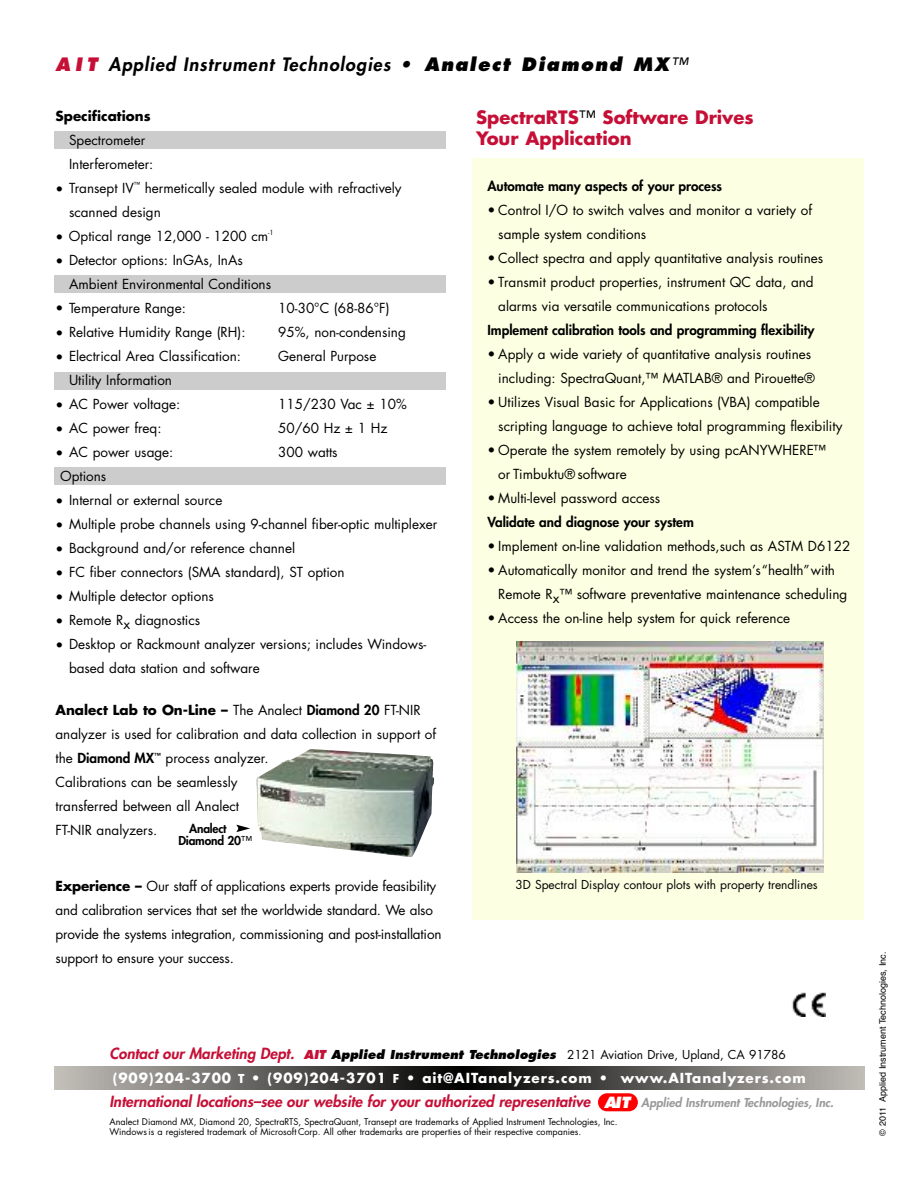
<style>
.page{position:relative;width:918px;height:1188px;background:#fff}
.page>*{position:absolute;margin:0;border:0;box-sizing:border-box;transform-origin:0 0}
.t1{font:italic 800 18px "Futura";letter-spacing:.06em;color:#000}
.t2{font:700 18px/21px "Futura";color:#c50f36}
.t3{font:italic 800 15px "Futura";color:#c50f36}
.t4{font:13.5px/24px "Futura";color:#000}
.t5{font:800 13.5px "Futura";color:#000}
.t6{font:700 13.5px "Futura";letter-spacing:.07em;color:#fff}
.t7{font:700 13.5px "Futura";color:#000}
.t8{font:12px "Futura";color:#000}
.t9{font:italic 800 12px "Futura";color:#999}
.t10{font:800 12px/12px "Futura";letter-spacing:-.015em;color:#000}
.t11{font:9px/10.5px "Futura";color:#000}
.t12{font:9px "Helvetica";color:#000}
.s1{color:#c50f36}
.s2{font-style:inherit}
.s3{font-weight:400}
.s4{font-weight:700}
.s5{font-weight:800}
.s6{font-weight:400;color:#000}
.s7{font-weight:800;font-style:italic;font-size:15px;color:#c50f36}
.s8{font-weight:800;font-style:italic;color:#c50f36}
.s9{font-weight:800;font-style:italic}
.s10{font-size:12px}
.s11{font-size:15px;color:#fff}
</style>
<div class="page">
<div style="left:472px;top:158px;width:392px;height:761px;background:#fcffe1"></div>
<div style="left:54px;top:131px;width:392px;height:18px;background:#ccc"></div>
<div style="left:54px;top:276px;width:392px;height:17px;background:#ccc"></div>
<div style="left:54px;top:372px;width:392px;height:18px;background:#ccc"></div>
<div style="left:54px;top:468px;width:392px;height:17px;background:#ccc"></div>
<svg style="left:236px;top:825px;width:14px;height:7px"></svg>
<img style="left:256px;top:749px;width:178px;height:108px">
<img style="left:516px;top:642px;width:307px;height:230px">
<img style="left:792px;top:992px;width:33px;height:25px">
<svg style="left:54px;top:1066px;width:810px;height:24px;background:#615f5c"></svg>
<div style="left:598px;top:1093px;width:40px;height:18px;background:#f00;border-radius:9px"></div>
<h1 class="t1" style="left:55px;top:56px;width:633px"><span class="s1">A I T</span> Applied Instrument Technologies <span class="s2">• Analect Diamond MX</span><span class="s3">™</span></h1>
<p class="t7" style="left:56px;top:109px;width:97px">Specifications</p>
<p class="t4" style="left:69px;top:129px;width:86px">Spectrometer<br>Interferometer:</p>
<p class="t4" style="left:69px;top:177px;width:334px;text-indent:-13px">• Transept IV<sup>™</sup> hermetically sealed module with refractively scanned design</p>
<p class="t4" style="left:55px;top:225px;width:220px">• Optical range 12,000 - 1200 cm<sup>-1</sup></p>
<p class="t4" style="left:69px;top:249px;width:204px;text-indent:-14px">• Detector options: InGAs, InAs<br>Ambient Environmental Conditions</p>
<p class="t4" style="left:56px;top:297px;width:132px">• Temperature Range:</p>
<p class="t4" style="left:278px;top:297px;width:113px">10-30°C (68-86°F)</p>
<p class="t4" style="left:56px;top:321px;width:192px">• Relative Humidity Range (RH):</p>
<p class="t4" style="left:278px;top:321px;width:129px">95%, non-condensing</p>
<p class="t4" style="left:56px;top:345px;width:187px">• Electrical Area Classification:</p>
<p class="t4" style="left:278px;top:345px;width:100px">General Purpose</p>
<p class="t4" style="left:69px;top:369px;width:105px">Utility Information</p>
<p class="t4" style="left:56px;top:393px;width:126px">• AC Power voltage:</p>
<p class="t4" style="left:278px;top:393px;width:130px">115/230 Vac ± 10%</p>
<p class="t4" style="left:56px;top:417px;width:108px">• AC power freq:</p>
<p class="t4" style="left:278px;top:417px;width:111px">50/60 Hz ± 1 Hz</p>
<p class="t4" style="left:56px;top:441px;width:119px">• AC power usage:</p>
<p class="t4" style="left:278px;top:441px;width:61px">300 watts</p>
<p class="t4" style="left:60px;top:465px;width:48px">Options</p>
<p class="t4" style="left:56px;top:489px;width:168px">• Internal or external source</p>
<p class="t4" style="left:56px;top:513px;width:383px">• Multiple probe channels using 9-channel fiber-optic multiplexer</p>
<p class="t4" style="left:56px;top:537px;width:241px">• Background and/or reference channel</p>
<p class="t4" style="left:56px;top:561px;width:291px">• FC fiber connectors (SMA standard), ST option</p>
<p class="t4" style="left:56px;top:585px;width:160px">• Multiple detector options</p>
<p class="t4" style="left:56px;top:609px;width:146px">• Remote Rx diagnostics</p>
<p class="t4" style="left:69px;top:633px;width:359px;text-indent:-14px">• Desktop or Rackmount analyzer versions; includes Windows&shy;based data station and software</p>
<p class="t4" style="left:55px;top:699px;width:382px"><span class="s4">Analect Lab to On-Line –</span> The Analect <span class="s5">Diamond 20</span> FT-NIR analyzer is used for calibration and data collection in support of the <span class="s5">Diamond MX</span><sup>™</sup> process analyzer.<br>Calibrations can be seamlessly<br>transferred between all Analect<br>FT-NIR analyzers.</p>
<p class="t10" style="left:178px;top:823px;width:75px;text-indent:11px">Analect<br>Diamond 20<span class="s3">™</span></p>
<p class="t4" style="left:56px;top:875px;width:388px"><span class="s4">Experience –</span> Our staff of applications experts provide feasibility and calibration services that set the worldwide standard. We also provide the systems integration, commissioning and post-installation support to ensure your success.</p>
<h1 class="t2" style="left:476px;top:109px;width:279px">SpectraRTS<span class="s6">™</span> Software Drives<br>Your Application</h1>
<p class="t5" style="left:488px;top:179px;width:236px">Automate many aspects of your process</p>
<p class="t4" style="left:498px;top:199px;width:315px;text-indent:-11px">• Control I/O to switch valves and monitor a variety of sample system conditions</p>
<p class="t4" style="left:487px;top:247px;width:337px">• Collect spectra and apply quantitative analysis routines</p>
<p class="t4" style="left:498px;top:271px;width:317px;text-indent:-11px">• Transmit product properties, instrument QC data, and alarms via versatile communications protocols</p>
<p class="t5" style="left:488px;top:323px;width:328px">Implement calibration tools and programming flexibility</p>
<p class="t4" style="left:488px;top:343px;width:329px;text-align:right">• Apply a wide variety of quantitative analysis routines including: SpectraQuant,™ MATLAB® and Pirouette®</p>
<p class="t4" style="left:498px;top:391px;width:346px;text-indent:-11px">• Utilizes Visual Basic for Applications (VBA) compatible scripting language to achieve total programming flexibility</p>
<p class="t4" style="left:498px;top:439px;width:329px;text-indent:-11px">• Operate the system remotely by using pcANYWHERE™ or Timbuktu® software</p>
<p class="t4" style="left:488px;top:487px;width:174px">• Multi-level password access</p>
<p class="t5" style="left:488px;top:515px;width:208px">Validate and diagnose your system</p>
<p class="t4" style="left:488px;top:535px;width:364px">• Implement on-line validation methods,such as ASTM D6122</p>
<p class="t4" style="left:498px;top:559px;width:351px;text-indent:-11px">• Automatically monitor and trend the system’s“health”with<br>Remote Rx™ software preventative maintenance scheduling</p>
<p class="t4" style="left:488px;top:607px;width:304px">• Access the on-line help system for quick reference</p>
<p class="t8" style="left:515px;top:879px;width:304px">3D Spectral Display contour plots with property trendlines</p>
<p class="t8" style="left:110px;top:1049px;width:678px"><span class="s7">Contact our Marketing Dept.</span> <span class="s8">AIT</span> <span class="s9">Applied Instrument Technologies</span> 2121 Aviation Drive, Upland, CA 91786</p>
<p class="t3" style="left:110px;top:1094px;width:482px">International locations–see our website for your authorized representative</p>
<p class="t6" style="left:113px;top:1071px;width:695px">(909)204-3700 <span class="s10">T</span> • (909)204-3701 <span class="s10">F</span> • ait@AITanalyzers.com • www.AITanalyzers.com</p>
<p class="t11" style="left:110px;top:1117px;width:510px">Analect Diamond MX, Diamond 20, SpectraRTS, SpectraQuant, Transept are trademarks of Applied Instrument Technologies, Inc.<br>Windows is a registered trademark of Microsoft Corp. All other trademarks are properties of their respective companies.</p>
<p class="t9" style="left:604px;top:1096px;width:231px"><span class="s11">AIT</span> Applied Instrument Technologies, Inc.</p>
<p class="t12" style="left:879px;top:1136px;width:185px;rotate:-90deg">© 2011 Applied Instrument Technologies, Inc.</p>
</div>
